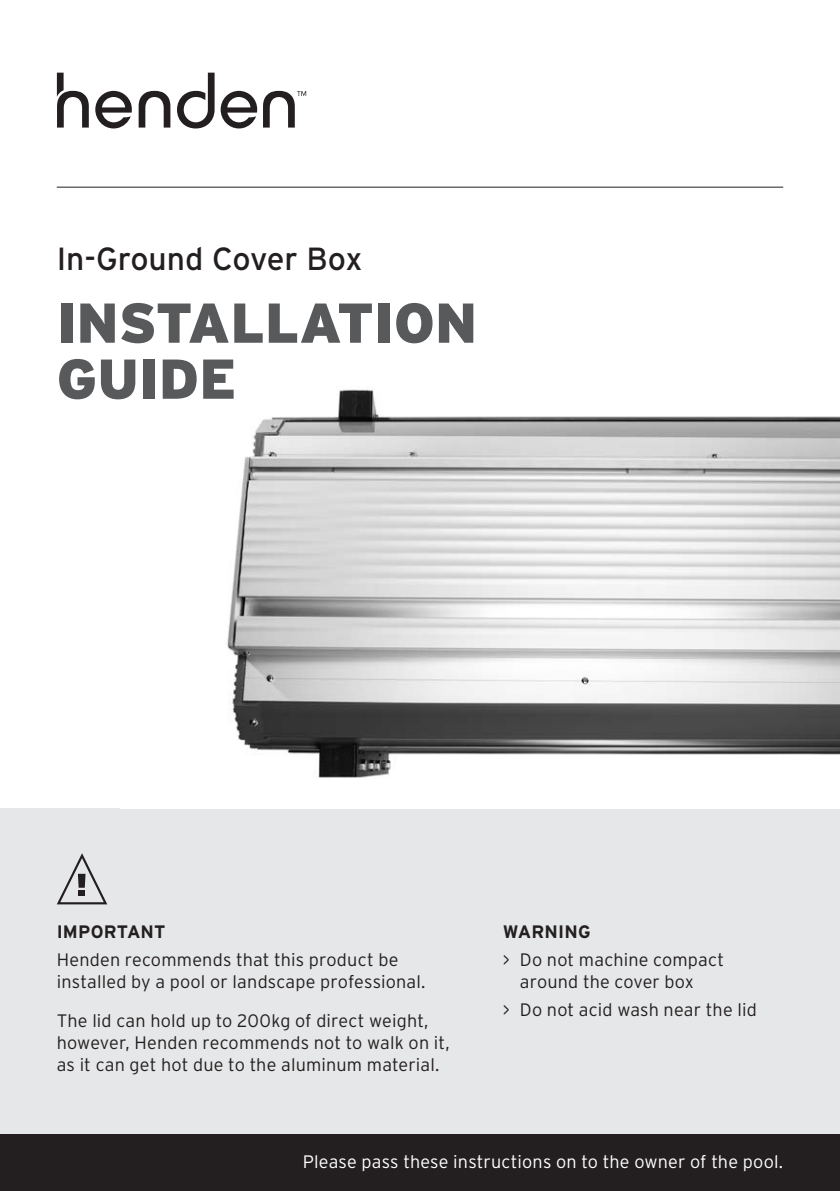
<style>
.page{position:relative;width:840px;height:1191px;background:#fff}
.page>*{position:absolute;margin:0;border:0;box-sizing:border-box;transform-origin:0 0}
.Cover_heading_2{font:900 56px/56px "Interstate";color:#58595b}
.Cover_heading_1{font:32px "Interstate";letter-spacing:-.005em;color:#231f20}
.Body{font:300 18px/22px "Interstate";letter-spacing:.01em;color:#231f20}
.Body-2{font:300 18px "Interstate";letter-spacing:.01em;color:#fff}
.Heading{font:700 18px "Interstate";letter-spacing:.005em;color:#231f20}
</style>
<div class="page">
<div style="left:0;top:808px;width:839px;height:383px;background:#e6e7e8"></div>
<img style="left:227px;top:389px;width:612px;height:389px">
<svg style="left:57px;top:73px;width:249px;height:55px"></svg>
<hr style="left:57px;top:187px;width:725px;height:1px;background:#231f20">
<div style="left:0;top:1134px;width:839px;height:57px;background:#231f20"></div>
<svg style="left:56px;top:853px;width:52px;height:52px"></svg>
<p class="Cover_heading_1" style="left:57px;top:240px;width:307px">In-Ground Cover Box</p>
<p class="Cover_heading_2" style="left:57px;top:294px;width:422px">INSTALLATION<br>GUIDE</p>
<p class="Heading" style="left:57px;top:922px;width:110px">IMPORTANT</p>
<p class="Body" style="left:57px;top:948px;width:370px">Henden recommends that this product be installed by a pool or landscape professional.</p>
<p class="Body" style="left:57px;top:1009px;width:394px">The lid can hold up to 200kg of direct weight, however, Henden recommends not to walk on it, as it can get hot due to the aluminum material.</p>
<p class="Heading" style="left:502px;top:922px;width:89px">WARNING</p>
<p class="Body" style="left:519px;top:948px;width:206px;text-indent:-17px">&gt; Do not machine compact around the cover box</p>
<p class="Body" style="left:502px;top:998px;width:255px">&gt; Do not acid wash near the lid</p>
<p class="Body-2" style="left:302px;top:1151px;width:481px">Please pass these instructions on to the owner of the pool.</p>
</div>
